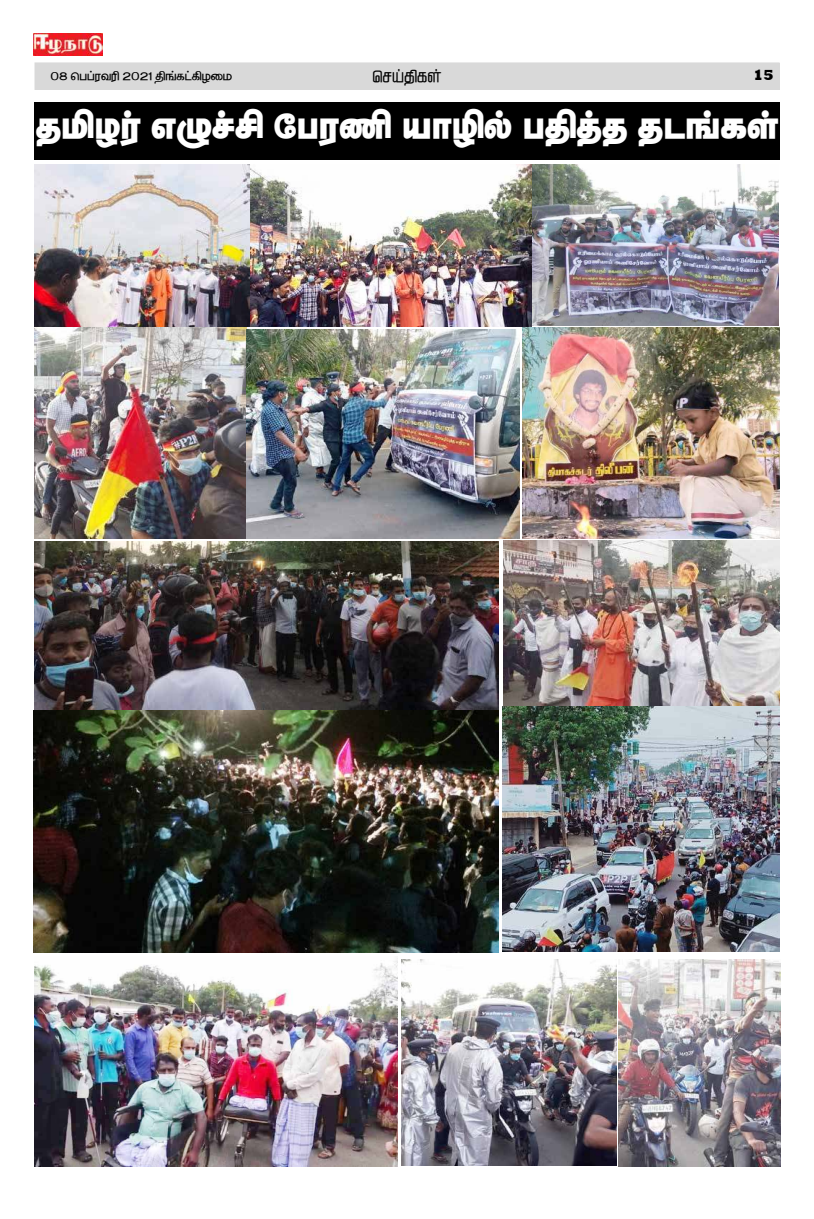
<style>
.page{position:relative;width:814px;height:1219px;background:#fff}
.page>*{position:absolute;margin:0;border:0;box-sizing:border-box;transform-origin:0 0}
.t1{font:48px "NC Kavithajiny";color:#fff}
.t2{font:25.3px "NC Kanan";color:#000;scale:1.44 1}
.t3{font:16px "NC Tsunami 10";color:#000}
.t4{font:800 15px "Rockwell";color:#000}
</style>
<div class="page">
<img style="left:34px;top:33px;width:68px;height:23px">
<div style="left:35px;top:63px;width:744px;height:26px;background:#d9d9d9"></div>
<img style="left:522px;top:327px;width:258px;height:211px">
<img style="left:533px;top:165px;width:245px;height:161px">
<img style="left:34px;top:165px;width:497px;height:161px">
<div style="left:35px;top:102px;width:745px;height:58px;background:#000"></div>
<img style="left:34px;top:327px;width:212px;height:212px">
<img style="left:246px;top:329px;width:273px;height:209px">
<img style="left:401px;top:959px;width:215px;height:206px">
<img style="left:618px;top:959px;width:162px;height:208px">
<img style="left:503px;top:541px;width:277px;height:164px">
<img style="left:502px;top:707px;width:278px;height:245px">
<img style="left:34px;top:960px;width:363px;height:207px">
<img style="left:34px;top:542px;width:464px;height:167px">
<img style="left:33px;top:711px;width:465px;height:241px">
<p class="t3" style="left:50px;top:68px;width:183px">08 ngg;utup 2021 jpq;fl;fpoik</p>
<p class="t2" style="left:372px;top:63px;width:50px">nra;jpfs;</p>
<p class="t4" style="left:753px;top:66px;width:22px">15</p>
<p class="t1" style="left:36px;top:102px;width:744px">jkpou; vOr;rp Nguzp ahopy; gjpj;j jlq;fs;</p>
</div>
